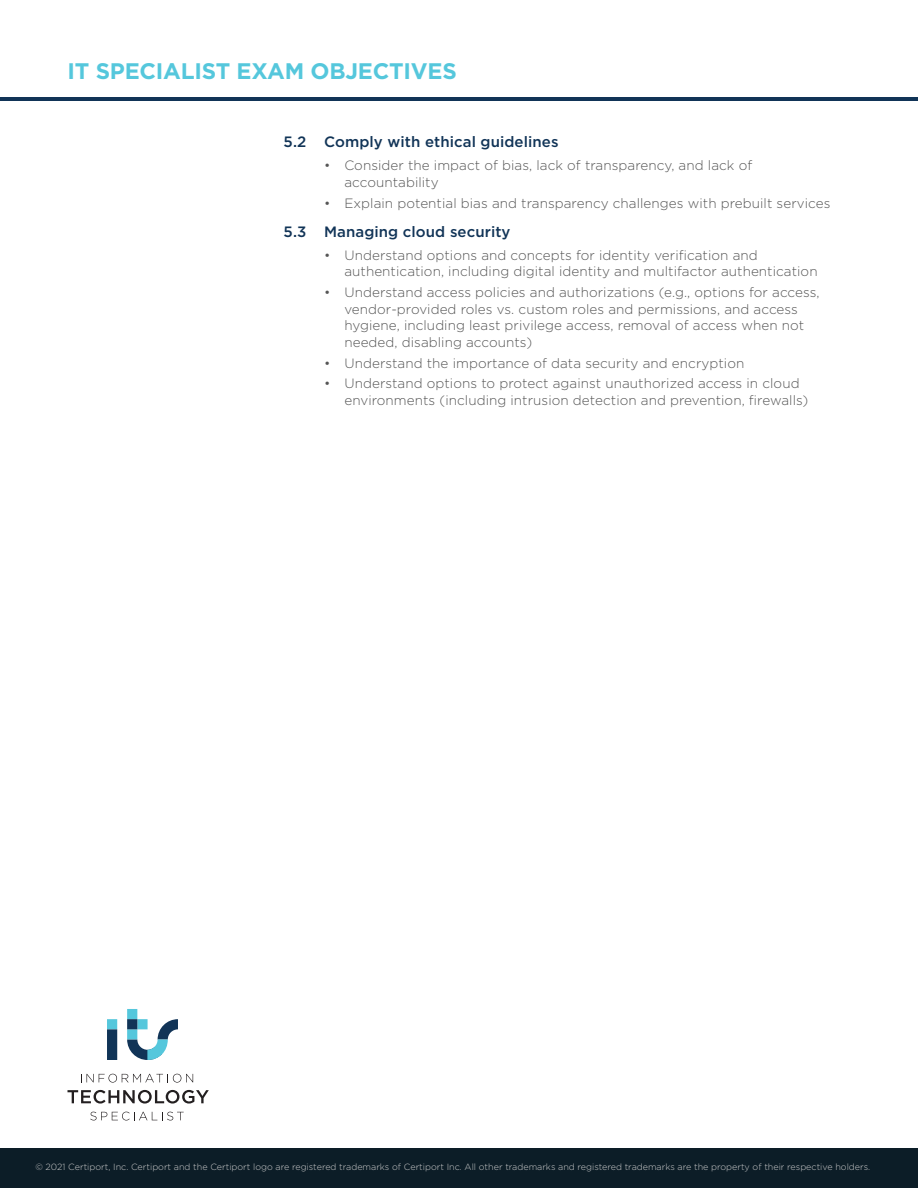
<style>
.page{position:relative;width:918px;height:1188px;background:#fff}
.page>*{position:absolute;margin:0;border:0;box-sizing:border-box;transform-origin:0 0}
.t1{font:700 22.5px "Gotham";letter-spacing:-.01em;color:#55c7dc}
.t2{font:500 15px "Gotham";letter-spacing:.005em;color:#113457}
.t3{font:300 13.5px/16.5px "Gotham";letter-spacing:.005em;color:#555}
.t4{font:300 9px "Gotham";color:#cbcbcb}
</style>
<div class="page">
<div style="left:0;top:1148px;width:918px;height:40px;background:#0c1d27"></div>
<hr style="left:0;top:98px;width:918px;height:3px;background:#113457">
<div style="left:107px;top:1019px;width:10px;height:10px;background:#55c7dc"></div>
<svg style="left:107px;top:1029px;width:10px;height:31px"></svg>
<div style="left:127px;top:1009px;width:10px;height:10px;background:#55c7dc"></div>
<svg style="left:127px;top:1019px;width:51px;height:41px"></svg>
<svg style="left:81px;top:1074px;width:112px;height:9px"></svg>
<svg style="left:68px;top:1090px;width:141px;height:14px"></svg>
<svg style="left:90px;top:1112px;width:94px;height:8px"></svg>
<h1 class="t1" style="left:68px;top:56px;width:391px">IT SPECIALIST EXAM OBJECTIVES</h1>
<p class="t2" style="left:284px;top:132px;width:276px">5.2 Comply with ethical guidelines</p>
<p class="t3" style="left:344px;top:157px;width:409px;text-indent:-20px">• Consider the impact of bias, lack of transparency, and lack of accountability</p>
<p class="t3" style="left:324px;top:194px;width:508px">• Explain potential bias and transparency challenges with prebuilt services</p>
<p class="t2" style="left:284px;top:222px;width:228px">5.3 Managing cloud security</p>
<p class="t3" style="left:344px;top:247px;width:475px;text-indent:-20px">• Understand options and concepts for identity verification and authentication, including digital identity and multifactor authentication</p>
<p class="t3" style="left:344px;top:284px;width:477px;text-indent:-20px">• Understand access policies and authorizations (e.g., options for access, vendor-provided roles vs. custom roles and permissions, and access hygiene, including least privilege access, removal of access when not needed, disabling accounts)</p>
<p class="t3" style="left:324px;top:354px;width:422px">• Understand the importance of data security and encryption</p>
<p class="t3" style="left:344px;top:375px;width:466px;text-indent:-20px">• Understand options to protect against unauthorized access in cloud environments (including intrusion detection and prevention, firewalls)</p>
<p class="t4" style="left:35px;top:1161px;width:836px">© 2021 Certiport, Inc. Certiport and the Certiport logo are registered trademarks of Certiport Inc. All other trademarks and registered trademarks are the property of their respective holders.</p>
</div>
